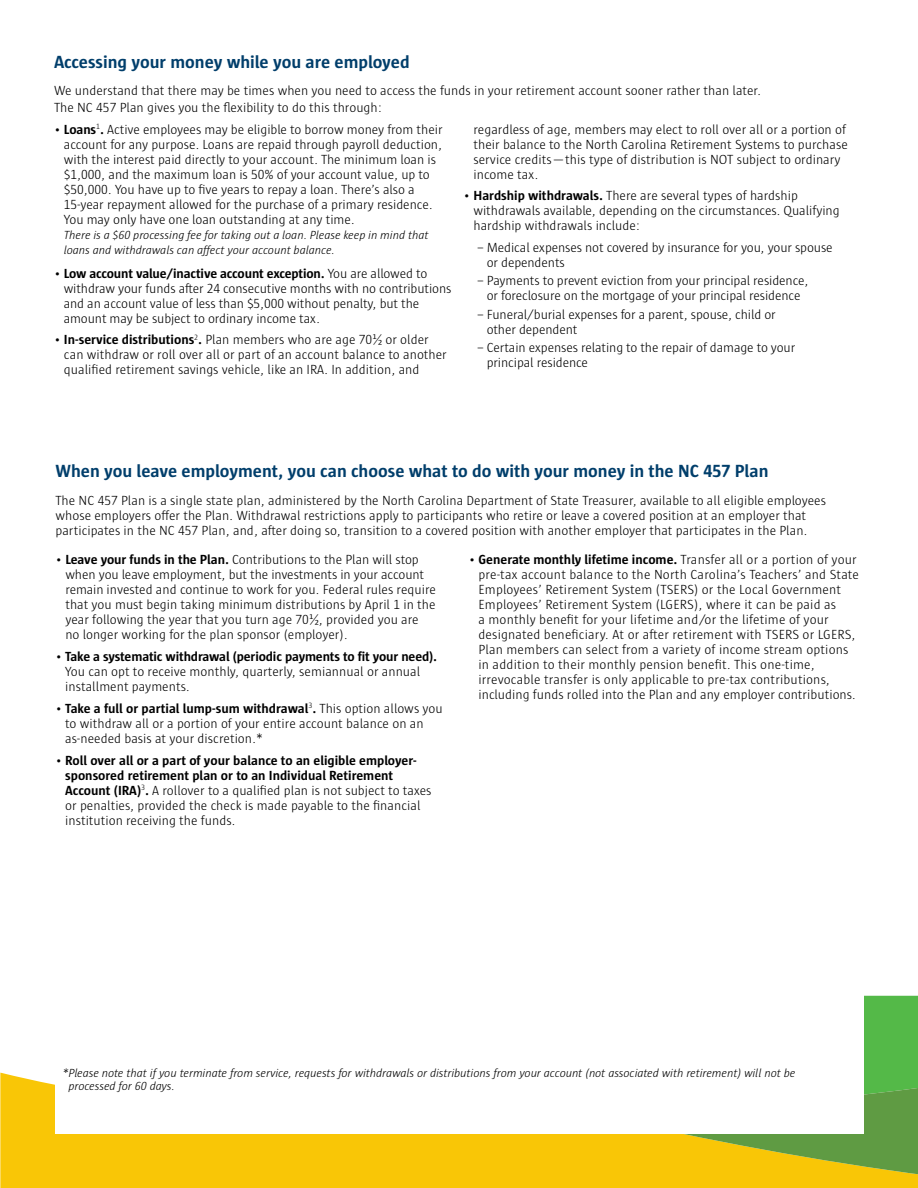
<style>
.page{position:relative;width:918px;height:1188px;background:#fff}
.page>*{position:absolute;margin:0;border:0;box-sizing:border-box;transform-origin:0 0}
.t1{font:700 18px "Sun";color:#003e6b}
.t2{font:300 13.5px/15px "Sun";color:#000}
.t3{font:italic 300 12px/15px "Sun";letter-spacing:-.01em;color:#000}
.s1{font-weight:700}
</style>
<div class="page">
<div style="left:864px;top:996px;width:54px;height:36px;background:#54b948"></div>
<div style="left:0;top:1073px;width:600px;height:115px;background:#f9c606"></div>
<svg style="left:600px;top:1032px;width:318px;height:156px;background:#afb623"></svg>
<div style="left:56px;top:981px;width:808px;height:153px;background:#fff"></div>
<h2 class="t1" style="left:54px;top:52px;width:357px">Accessing your money while you are employed</h2>
<p class="t2" style="left:54px;top:83px;width:709px;line-height:16.5px">We understand that there may be times when you need to access the funds in your retirement account sooner rather than later.<br>The NC 457 Plan gives you the flexibility to do this through:</p>
<p class="t2" style="left:64px;top:122px;width:380px;text-indent:-10px">• <span class="s1">Loans</span><sup>1</sup> <span class="s1">.</span> Active employees may be eligible to borrow money from their account for any purpose. Loans are repaid through payroll deduction, with the interest paid directly to your account. The minimum loan is $1,000, and the maximum loan is 50% of your account value, up to $50,000. You have up to five years to repay a loan. There’s also a 15-year repayment allowed for the purchase of a primary residence.<br>You may only have one loan outstanding at any time.</p>
<p class="t3" style="left:64px;top:227px;width:366px">There is a $60 processing fee for taking out a loan. Please keep in mind that loans and withdrawals can affect your account balance.</p>
<p class="t2" style="left:64px;top:266px;width:389px;text-indent:-10px">• <span class="s1">Low account value/inactive account exception.</span> You are allowed to withdraw your funds after 24 consecutive months with no contributions and an account value of less than $5,000 without penalty, but the amount may be subject to ordinary income tax.</p>
<p class="t2" style="left:64px;top:332px;width:384px;text-indent:-10px">• <span class="s1">In-service distributions</span><sup>2</sup> <span class="s1">.</span> Plan members who are age 70½ or older can withdraw or roll over all or part of an account balance to another qualified retirement savings vehicle, like an IRA. In addition, and</p>
<p class="t2" style="left:473px;top:122px;width:376px">regardless of age, members may elect to roll over all or a portion of their balance to the North Carolina Retirement Systems to purchase service credits—this type of distribution is NOT subject to ordinary income tax.</p>
<p class="t2" style="left:464px;top:188px;width:336px">• <span class="s1">Hardship withdrawals.</span> There are several types of hardship</p>
<p class="t2" style="left:473px;top:203px;width:368px">withdrawals available, depending on the circumstances. Qualifying hardship withdrawals include:</p>
<p class="t2" style="left:487px;top:240px;width:348px;text-indent:-10px">– Medical expenses not covered by insurance for you, your spouse or dependents</p>
<p class="t2" style="left:477px;top:273px;width:333px;text-align:center">– Payments to prevent eviction from your principal residence, or foreclosure on the mortgage of your principal residence</p>
<p class="t2" style="left:487px;top:306px;width:291px;text-indent:-10px">– Funeral/burial expenses for a parent, spouse, child or other dependent</p>
<p class="t2" style="left:487px;top:340px;width:310px;text-indent:-10px">– Certain expenses relating to the repair of damage to your principal residence</p>
<h2 class="t1" style="left:56px;top:461px;width:715px">When you leave employment, you can choose what to do with your money in the NC 457 Plan</h2>
<p class="t2" style="left:56px;top:493px;width:772px">The NC 457 Plan is a single state plan, administered by the North Carolina Department of State Treasurer, available to all eligible employees whose employers offer the Plan. Withdrawal restrictions apply to participants who retire or leave a covered position at an employer that participates in the NC 457 Plan, and, after doing so, transition to a covered position with another employer that participates in the Plan.</p>
<p class="t2" style="left:65px;top:552px;width:372px;text-indent:-10px">• <span class="s1">Leave your funds in the Plan.</span> Contributions to the Plan will stop when you leave employment, but the investments in your account remain invested and continue to work for you. Federal rules require that you must begin taking minimum distributions by April 1 in the year following the year that you turn age 70½, provided you are no longer working for the plan sponsor (employer).</p>
<p class="t2" style="left:65px;top:649px;width:373px;text-indent:-10px">• <span class="s1">Take a systematic withdrawal (periodic payments to fit your need).<br></span>You can opt to receive monthly, quarterly, semiannual or annual installment payments.</p>
<p class="t2" style="left:65px;top:701px;width:379px;text-indent:-10px">• <span class="s1">Take a full or partial lump-sum withdrawal</span><sup>3</sup> <span class="s1">.</span> This option allows you to withdraw all or a portion of your entire account balance on an as-needed basis at your discretion.*</p>
<p class="t2" style="left:65px;top:752px;width:368px;text-indent:-10px">• <span class="s1">Roll over all or a part of your balance to an eligible employer&shy;sponsored retirement plan or to an Individual Retirement Account (IRA)</span><sup>3</sup> <span class="s1">.</span> A rollover to a qualified plan is not subject to taxes or penalties, provided the check is made payable to the financial institution receiving the funds.</p>
<p class="t2" style="left:478px;top:552px;width:382px;text-indent:-10px">• <span class="s1">Generate monthly lifetime income.</span> Transfer all or a portion of your pre-tax account balance to the North Carolina’s Teachers’ and State Employees’ Retirement System (TSERS) or the Local Government Employees’ Retirement System (LGERS), where it can be paid as<br>a monthly benefit for your lifetime and/or the lifetime of your designated beneficiary. At or after retirement with TSERS or LGERS, Plan members can select from a variety of income stream options in addition to their monthly pension benefit. This one-time, irrevocable transfer is only applicable to pre-tax contributions, including funds rolled into the Plan and any employer contributions.</p>
<p class="t3" style="left:69px;top:1066px;width:728px;line-height:13.5px;text-indent:-6px">*Please note that if you terminate from service, requests for withdrawals or distributions from your account (not associated with retirement) will not be processed for 60 days.</p>
</div>
